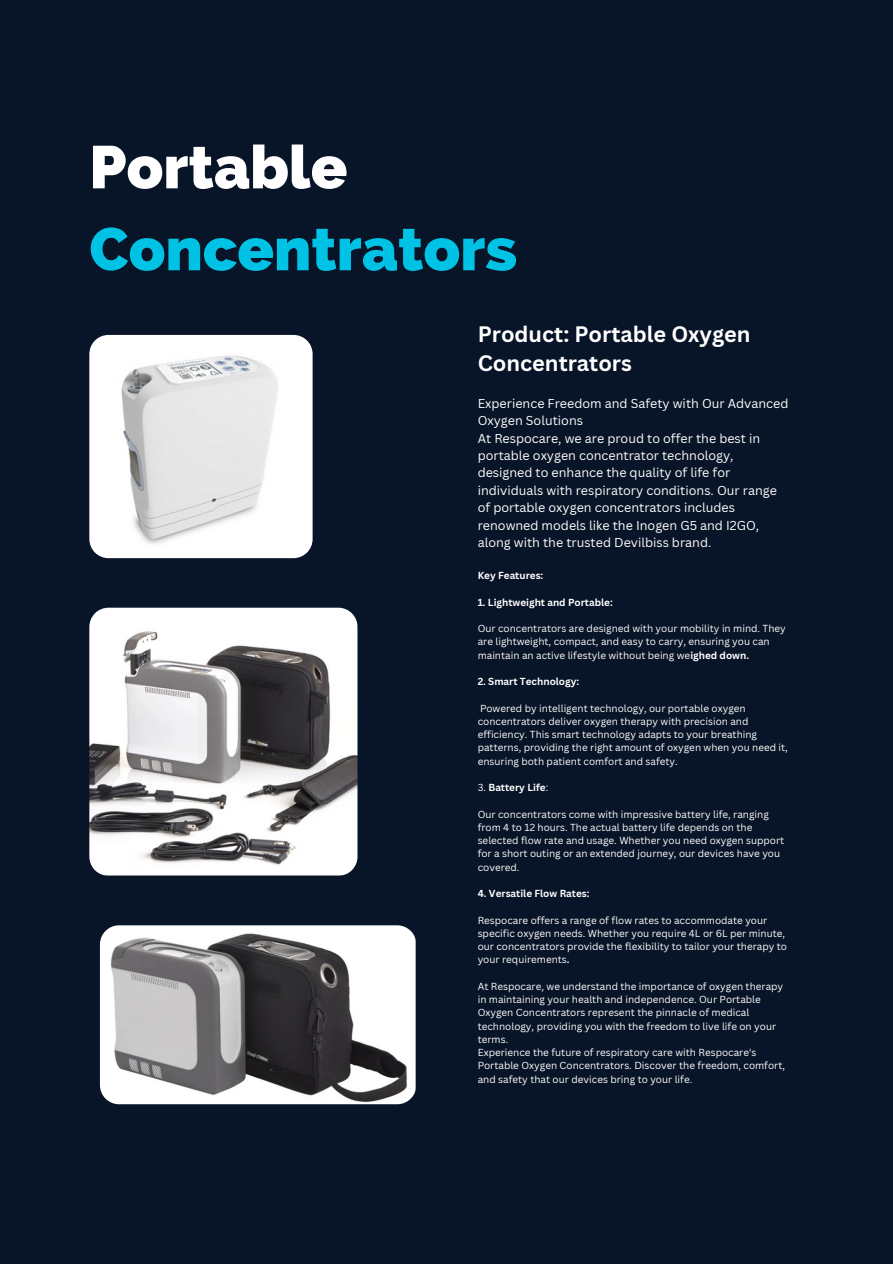
<style>
.page{position:relative;width:893px;height:1264px;background:#fff}
.page>*{position:absolute;margin:0;border:0;box-sizing:border-box;transform-origin:0 0}
.t1{font:800 60px "Raleway";color:#00c2e4}
.t2{font:800 60px "Raleway";color:#fff}
.t3{font:700 21.75px/29.8px "Canva Sans";color:#fff}
.t4{font:12.6px/17.4px "Canva Sans";color:#fff}
.t5{font:9.9px/13.2px "Canva Sans";color:#fff}
.t6{font:700 9.9px "Canva Sans";color:#fff}
.s1{font-weight:700}
.s2{font-weight:400}
</style>
<div class="page">
<div style="left:0;top:0;width:892px;height:1263px;background:#081427"></div>
<img style="left:89px;top:335px;width:223px;height:223px">
<img style="left:100px;top:925px;width:316px;height:179px;border-radius:19px">
<img style="left:89px;top:607px;width:268px;height:268px">
<p class="t2" style="left:89px;top:132px;width:259px">Portable</p>
<p class="t1" style="left:89px;top:214px;width:429px">Concentrators</p>
<p class="t3" style="left:477px;top:318px;width:274px">Product: Portable Oxygen<br>Concentrators</p>
<p class="t4" style="left:477px;top:394px;width:312px">Experience Freedom and Safety with Our Advanced<br>Oxygen Solutions</p>
<p class="t4" style="left:477px;top:429px;width:301px">At Respocare, we are proud to offer the best in portable oxygen concentrator technology, designed to enhance the quality of life for individuals with respiratory conditions. Our range of portable oxygen concentrators includes renowned models like the Inogen G5 and I2GO, along with the trusted Devilbiss brand.</p>
<p class="t6" style="left:477px;top:568px;width:67px">Key Features:</p>
<p class="t6" style="left:477px;top:595px;width:136px">1. Lightweight and Portable:</p>
<p class="t5" style="left:477px;top:621px;width:310px">Our concentrators are designed with your mobility in mind. They are lightweight, compact, and easy to carry, ensuring you can maintain an active lifestyle without being we<span class="s1">ighed down.</span></p>
<p class="t6" style="left:477px;top:674px;width:103px">2. Smart Technology:</p>
<p class="t5" style="left:477px;top:701px;width:312px">Powered by intelligent technology, our portable oxygen concentrators deliver oxygen therapy with precision and efficiency. This smart technology adapts to your breathing patterns, providing the right amount of oxygen when you need it, ensuring both patient comfort and safety.</p>
<p class="t6" style="left:477px;top:780px;width:72px"><span class="s2">3.</span> Battery Life<span class="s2">:</span></p>
<p class="t5" style="left:477px;top:807px;width:308px">Our concentrators come with impressive battery life, ranging from 4 to 12 hours. The actual battery life depends on the selected flow rate and usage. Whether you need oxygen support for a short outing or an extended journey, our devices have you covered.</p>
<p class="t6" style="left:477px;top:886px;width:113px">4. Versatile Flow Rates:</p>
<p class="t5" style="left:477px;top:913px;width:311px">Respocare offers a range of flow rates to accommodate your specific oxygen needs. Whether you require 4L or 6L per minute, our concentrators provide the flexibility to tailor your therapy to your requirements<span class="s1">.</span></p>
<p class="t5" style="left:477px;top:979px;width:307px">At Respocare, we understand the importance of oxygen therapy in maintaining your health and independence. Our Portable Oxygen Concentrators represent the pinnacle of medical technology, providing you with the freedom to live life on your terms.</p>
<p class="t5" style="left:477px;top:1045px;width:309px">Experience the future of respiratory care with Respocare's<br>Portable Oxygen Concentrators. Discover the freedom, comfort, and safety that our devices bring to your life.</p>
</div>
